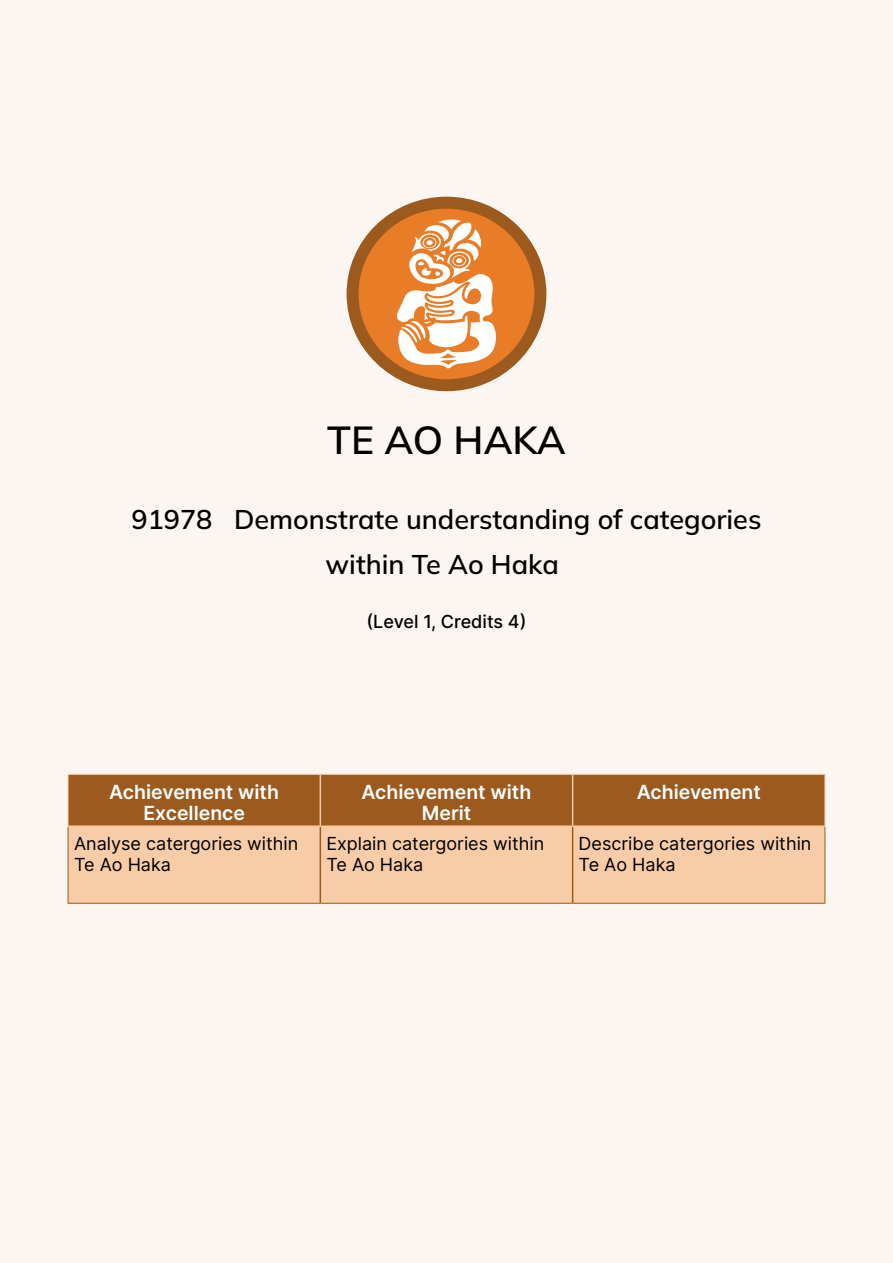
<style>
.page{position:relative;width:893px;height:1263px;background:#fbf6f2}
.page>*{position:absolute;margin:0;border:0;box-sizing:border-box;transform-origin:0 0}
.t1{font:600 39px "Mulish";color:#000}
.t2{font:600 27px/45px "Mulish";color:#000;text-align:center}
.t3{font:600 19.5px/21px "Inter";color:#fff;text-align:center}
.t4{font:18px/21.6px "Inter";color:#000}
.t5{font:500 18px "Inter";color:#000}
</style>
<div class="page">
<svg style="left:353px;top:203px;width:187px;height:182px;fill:#e97c27"></svg>
<div style="left:347px;top:197px;width:199px;height:194px;border:12px solid #9c5a1e;border-radius:50%"></div>
<svg style="left:397px;top:219px;width:99px;height:150px"></svg>
<div style="left:69px;top:775px;width:756px;height:50px;background:#9c5a1e"></div>
<div style="left:69px;top:827px;width:756px;height:76px;background:#f7cca7"></div>
<hr style="left:68px;top:827px;width:1px;height:76px;background:#9c5a1e">
<hr style="left:825px;top:827px;width:1px;height:76px;background:#9c5a1e">
<hr style="left:68px;top:903px;width:252px;height:1px;background:#9c5a1e">
<hr style="left:320px;top:903px;width:253px;height:1px;background:#9c5a1e">
<hr style="left:573px;top:903px;width:252px;height:1px;background:#9c5a1e">
<hr style="left:320px;top:827px;width:1px;height:76px;background:#9c5a1e">
<hr style="left:572px;top:827px;width:1px;height:76px;background:#9c5a1e">
<hr style="left:68px;top:774px;width:252px;height:1px;background:#f7cca7">
<hr style="left:68px;top:775px;width:1px;height:50px;background:#f7cca7">
<hr style="left:320px;top:774px;width:253px;height:1px;background:#f7cca7">
<hr style="left:573px;top:774px;width:252px;height:1px;background:#f7cca7">
<hr style="left:825px;top:775px;width:1px;height:50px;background:#f7cca7">
<hr style="left:320px;top:775px;width:1px;height:50px;background:#f7cca7">
<hr style="left:572px;top:775px;width:1px;height:50px;background:#f7cca7">
<hr style="left:68px;top:825px;width:252px;height:2px;background:#f7cca7">
<hr style="left:320px;top:825px;width:253px;height:2px;background:#f7cca7">
<hr style="left:573px;top:825px;width:252px;height:2px;background:#f7cca7">
<h1 class="t1" style="left:327px;top:414px;width:240px">TE AO HAKA</h1>
<h2 class="t2" style="left:131px;top:496px;width:631px">91978 Demonstrate understanding of categories within Te Ao Haka</h2>
<p class="t5" style="left:366px;top:608px;width:162px">(Level 1, Credits 4)</p>
<p class="t3" style="left:109px;top:781px;width:171px">Achievement with<br>Excellence</p>
<p class="t3" style="left:361px;top:781px;width:171px">Achievement with<br>Merit</p>
<p class="t3" style="left:637px;top:781px;width:126px">Achievement</p>
<p class="t4" style="left:74px;top:832px;width:226px">Analyse catergories within<br>Te Ao Haka</p>
<p class="t4" style="left:326px;top:832px;width:219px">Explain catergories within<br>Te Ao Haka</p>
<p class="t4" style="left:579px;top:832px;width:234px">Describe catergories within<br>Te Ao Haka</p>
</div>
